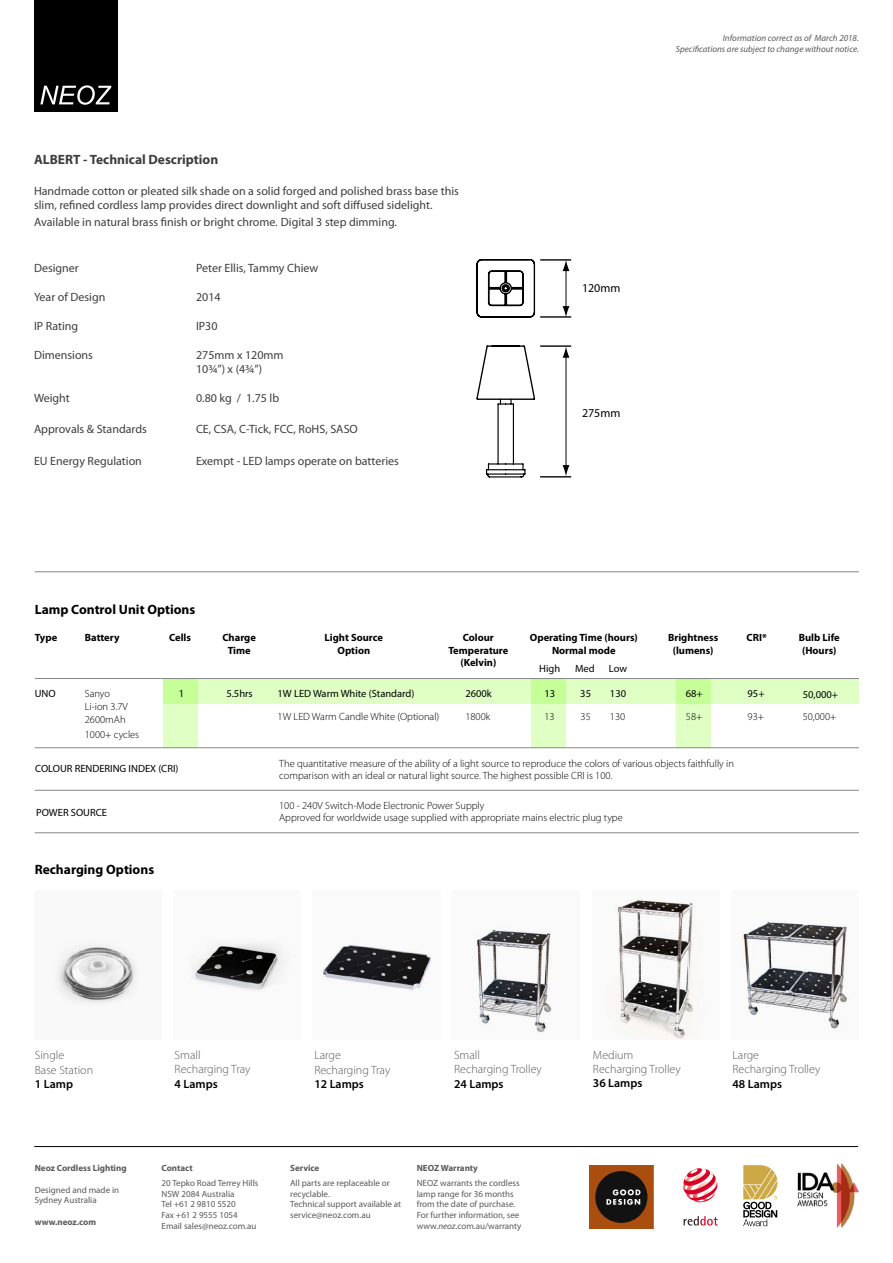
<style>
.page{position:relative;width:893px;height:1263px;background:#fff}
.page>*{position:absolute;margin:0;border:0;box-sizing:border-box;transform-origin:0 0}
.t1{font:29.55px "Myriad";color:#000}
.t2{font:700 13.5px "Myriad Pro";color:#000}
.t3{font:700 13.5px "Myriad Pro";color:#3e3d40}
.t4{font:12px/14.4px "Myriad Pro";color:#3e3d40}
.t5{font:300 12px "Myriad Pro";color:#59595c}
.t6{font:600 12px "Myriad Pro";color:#000}
.t7{font:12px "Myriad Pro";color:#000}
.t8{font:300 10.5px/12.6px "Myriad Pro";color:#000}
.t9{font:700 10.5px/12.6px "Myriad Pro";color:#000;text-align:center}
.t10{font:10.5px/22.5px "Myriad Pro";color:#000}
.t11{font:9px/10.8px "Myriad Pro";color:#5b5959}
.t12{font:italic 9px "Myriad Pro";color:#5b5959}
.t13{font:700 9px "Myriad Pro";color:#5b5959}
.s1{font-weight:300}
.s2{font-style:italic}
</style>
<div class="page">
<div style="left:164px;top:679px;width:695px;height:25px;background:#dfffc5"></div>
<svg style="left:163px;top:679px;width:35px;height:68px;background:#d5feb4"></svg>
<svg style="left:531px;top:679px;width:35px;height:68px;background:#d5feb4"></svg>
<svg style="left:676px;top:679px;width:35px;height:68px;background:#d5feb4"></svg>
<hr style="left:35px;top:678px;width:824px;height:1px;background:#87888a">
<hr style="left:35px;top:747px;width:824px;height:1px;background:#87888a">
<hr style="left:35px;top:790px;width:824px;height:1px;background:#87888a">
<hr style="left:35px;top:832px;width:824px;height:1px;background:#87888a">
<img style="left:56px;top:943px;width:82px;height:61px">
<img style="left:191px;top:942px;width:96px;height:49px">
<img style="left:320px;top:942px;width:111px;height:48px">
<img style="left:474px;top:928px;width:78px;height:104px">
<img style="left:608px;top:899px;width:92px;height:141px">
<img style="left:742px;top:920px;width:105px;height:109px">
<hr style="left:35px;top:571px;width:824px;height:1px;background:#87888a">
<hr style="left:34px;top:1146px;width:824px;height:1px;background:#000">
<div style="left:34px;top:0;width:84px;height:112px;background:#000"></div>
<svg style="left:40px;top:85px;width:71px;height:20px"></svg>
<svg style="left:683px;top:1168px;width:34px;height:34px"></svg>
<svg style="left:684px;top:1216px;width:34px;height:9px"></svg>
<svg style="left:743px;top:1165px;width:35px;height:61px"></svg>
<img style="left:797px;top:1164px;width:62px;height:64px">
<div style="left:590px;top:1165px;width:63px;height:64px;background:#aa4e0f"></div>
<div style="left:595px;top:1171px;width:52px;height:52px;background:#111211;border-radius:50%"></div>
<svg style="left:606px;top:1189px;width:34px;height:16px"></svg>
<hr style="left:540px;top:259px;width:31px;height:2px;background:#000">
<hr style="left:540px;top:316px;width:31px;height:2px;background:#000">
<hr style="left:540px;top:345px;width:31px;height:2px;background:#000">
<hr style="left:540px;top:476px;width:31px;height:1px;background:#000">
<hr style="left:566px;top:355px;width:1px;height:112px;background:#000">
<svg style="left:563px;top:465px;width:6px;height:12px"></svg>
<svg style="left:563px;top:346px;width:6px;height:12px"></svg>
<hr style="left:566px;top:269px;width:1px;height:39px;background:#000">
<svg style="left:563px;top:306px;width:6px;height:12px"></svg>
<svg style="left:563px;top:260px;width:6px;height:11px"></svg>
<svg style="left:476px;top:259px;width:60px;height:219px"></svg>
<p class="t3" style="left:34px;top:151px;width:186px">ALBERT - Technical Description</p>
<p class="t4" style="left:34px;top:184px;width:426px">Handmade cotton or pleated silk shade on a solid forged and polished brass base this slim, refined cordless lamp provides direct downlight and soft diffused sidelight.</p>
<p class="t4" style="left:34px;top:214px;width:365px">Available in natural brass finish or bright chrome. Digital 3 step dimming.</p>
<p class="t4" style="left:34px;top:261px;width:46px">Designer</p>
<p class="t4" style="left:196px;top:261px;width:124px">Peter Ellis, Tammy Chiew</p>
<p class="t4" style="left:34px;top:290px;width:73px">Year of Design</p>
<p class="t4" style="left:196px;top:290px;width:26px">2014</p>
<p class="t4" style="left:34px;top:319px;width:46px">IP Rating</p>
<p class="t4" style="left:196px;top:319px;width:23px">IP30</p>
<p class="t4" style="left:34px;top:347px;width:61px">Dimensions</p>
<p class="t4" style="left:196px;top:347px;width:89px">275mm x 120mm</p>
<p class="t4" style="left:196px;top:362px;width:68px">10¾”) x (4¾”)</p>
<p class="t4" style="left:34px;top:391px;width:37px">Weight</p>
<p class="t4" style="left:196px;top:391px;width:85px">0.80 kg / 1.75 lb</p>
<p class="t4" style="left:34px;top:421px;width:114px">Approvals &amp; Standards</p>
<p class="t4" style="left:196px;top:421px;width:163px">CE, CSA, C-Tick, FCC, RoHS, SASO</p>
<p class="t4" style="left:34px;top:454px;width:109px">EU Energy Regulation</p>
<p class="t4" style="left:196px;top:454px;width:204px">Exempt - LED lamps operate on batteries</p>
<p class="t12" style="left:723px;top:32px;width:138px">Information correct as of March 2018.</p>
<p class="t12" style="left:676px;top:43px;width:185px">Specifications are subject to change without notice.</p>
<p class="t1" style="left:577px;top:274px;width:47px">120</p>
<p class="t7" style="left:582px;top:280px;width:40px">120mm</p>
<p class="t1" style="left:577px;top:395px;width:47px">275</p>
<p class="t7" style="left:582px;top:405px;width:40px">275mm</p>
<p class="t2" style="left:35px;top:600px;width:162px">Lamp Control Unit Options</p>
<p class="t9" style="left:35px;top:631px;width:24px">Type</p>
<p class="t9" style="left:222px;top:631px;width:35px">Charge<br>Time</p>
<p class="t10" style="left:35px;top:682px;width:22px">UNO</p>
<p class="t10" style="left:179px;top:682px;width:7px">1</p>
<p class="t10" style="left:226px;top:682px;width:28px">5.5hrs</p>
<p class="t9" style="left:169px;top:631px;width:23px">Cells</p>
<p class="t9" style="left:85px;top:631px;width:36px">Battery</p>
<p class="t8" style="left:85px;top:688px;width:27px">Sanyo</p>
<p class="t8" style="left:85px;top:700px;width:45px">Li-ion 3.7V<br>2600mAh</p>
<p class="t8" style="left:85px;top:728px;width:56px">1000+ cycles</p>
<p class="t10" style="left:35px;top:757px;width:145px">COLOUR RENDERING INDEX (CRI)</p>
<p class="t10" style="left:36px;top:801px;width:72px">POWER SOURCE</p>
<p class="t2" style="left:35px;top:860px;width:121px">Recharging Options</p>
<p class="t9" style="left:448px;top:631px;width:62px">Colour<br>Temperature</p>
<p class="t9" style="left:460px;top:656px;width:37px">(Kelvin)</p>
<p class="t10" style="left:465px;top:682px;width:28px">2600k<br><span class="s1">1800k</span></p>
<p class="t8" style="left:279px;top:757px;width:456px">The quantitative measure of the ability of a light source to reproduce the colors of various objects faithfully in comparison with an ideal or natural light source. The highest possible CRI is 100.</p>
<p class="t9" style="left:530px;top:631px;width:110px">Operating Time (hours)</p>
<p class="t9" style="left:552px;top:644px;width:65px">Normal mode</p>
<p class="t10" style="left:539px;top:657px;width:23px">High</p>
<p class="t10" style="left:575px;top:657px;width:21px">Med</p>
<p class="t10" style="left:609px;top:657px;width:20px">Low</p>
<p class="t10" style="left:544px;top:682px;width:12px">13</p>
<p class="t8" style="left:544px;top:710px;width:12px">13</p>
<p class="t9" style="left:668px;top:631px;width:52px">Brightness</p>
<p class="t9" style="left:673px;top:644px;width:42px">(lumens)</p>
<p class="t10" style="left:686px;top:682px;width:19px">68+</p>
<p class="t8" style="left:686px;top:710px;width:18px">58+</p>
<p class="t9" style="left:325px;top:631px;width:60px">Light Source</p>
<p class="t9" style="left:337px;top:644px;width:34px">Option</p>
<p class="t10" style="left:278px;top:682px;width:138px">1W LED Warm White (Standard)</p>
<p class="t8" style="left:278px;top:710px;width:163px">1W LED Warm Candle White (Optional)</p>
<p class="t10" style="left:580px;top:682px;width:12px">35</p>
<p class="t8" style="left:581px;top:710px;width:12px">35</p>
<p class="t10" style="left:610px;top:682px;width:18px">130</p>
<p class="t8" style="left:610px;top:710px;width:17px">130</p>
<p class="t8" style="left:279px;top:799px;width:207px">100 - 240V Switch-Mode Electronic Power Supply</p>
<p class="t8" style="left:279px;top:811px;width:345px">Approved for worldwide usage supplied with appropriate mains electric plug type</p>
<p class="t9" style="left:746px;top:631px;width:22px">CRI*</p>
<p class="t10" style="left:748px;top:682px;width:19px">95+</p>
<p class="t8" style="left:748px;top:710px;width:18px">93+</p>
<p class="t9" style="left:799px;top:631px;width:43px">Bulb Life (Hours)</p>
<p class="t10" style="left:803px;top:683px;width:37px">50,000+</p>
<p class="t8" style="left:803px;top:710px;width:35px">50,000+</p>
<p class="t5" style="left:35px;top:1049px;width:31px">Single</p>
<p class="t5" style="left:35px;top:1063px;width:60px">Base Station</p>
<p class="t6" style="left:35px;top:1076px;width:40px">1 Lamp</p>
<p class="t13" style="left:35px;top:1162px;width:93px">Neoz Cordless Lighting</p>
<p class="t11" style="left:35px;top:1184px;width:86px">Designed and made in</p>
<p class="t11" style="left:35px;top:1195px;width:63px">Sydney Australia</p>
<p class="t13" style="left:35px;top:1216px;width:63px">www.neoz.com</p>
<p class="t5" style="left:175px;top:1048px;width:27px">Small</p>
<p class="t5" style="left:175px;top:1063px;width:77px">Recharging Tray</p>
<p class="t6" style="left:175px;top:1076px;width:45px">4 Lamps</p>
<p class="t13" style="left:162px;top:1162px;width:33px">Contact</p>
<p class="t11" style="left:162px;top:1177px;width:98px">20 Tepko Road Terrey Hills</p>
<p class="t11" style="left:162px;top:1188px;width:74px">NSW 2084 Australia</p>
<p class="t11" style="left:162px;top:1199px;width:76px">Tel +61 2 9810 5520</p>
<p class="t11" style="left:162px;top:1210px;width:78px">Fax +61 2 9555 1054</p>
<p class="t11" style="left:162px;top:1220px;width:96px">Email sales@neoz.com.au</p>
<p class="t5" style="left:314px;top:1049px;width:28px">Large</p>
<p class="t5" style="left:314px;top:1063px;width:77px">Recharging Tray</p>
<p class="t6" style="left:314px;top:1076px;width:51px">12 Lamps</p>
<p class="t5" style="left:454px;top:1048px;width:27px">Small</p>
<p class="t5" style="left:454px;top:1063px;width:89px">Recharging Trolley</p>
<p class="t6" style="left:454px;top:1076px;width:51px">24 Lamps</p>
<p class="t13" style="left:290px;top:1162px;width:31px">Service</p>
<p class="t11" style="left:290px;top:1177px;width:101px">All parts are replaceable or recyclable.</p>
<p class="t11" style="left:290px;top:1199px;width:113px">Technical support available at service@neoz.com.au</p>
<p class="t13" style="left:417px;top:1162px;width:63px">NEOZ Warranty</p>
<p class="t11" style="left:417px;top:1177px;width:104px">NEOZ warrants the cordless lamp range for 36 months from the date of purchase.<br>For further information, see</p>
<p class="t11" style="left:417px;top:1220px;width:106px">www.<span class="s2">neoz</span>.com.au/warranty</p>
<p class="t5" style="left:593px;top:1048px;width:42px">Medium</p>
<p class="t5" style="left:593px;top:1062px;width:89px">Recharging Trolley</p>
<p class="t6" style="left:593px;top:1076px;width:51px">36 Lamps</p>
<p class="t5" style="left:732px;top:1048px;width:28px">Large</p>
<p class="t5" style="left:732px;top:1063px;width:89px">Recharging Trolley</p>
<p class="t6" style="left:732px;top:1076px;width:51px">48 Lamps</p>
</div>
